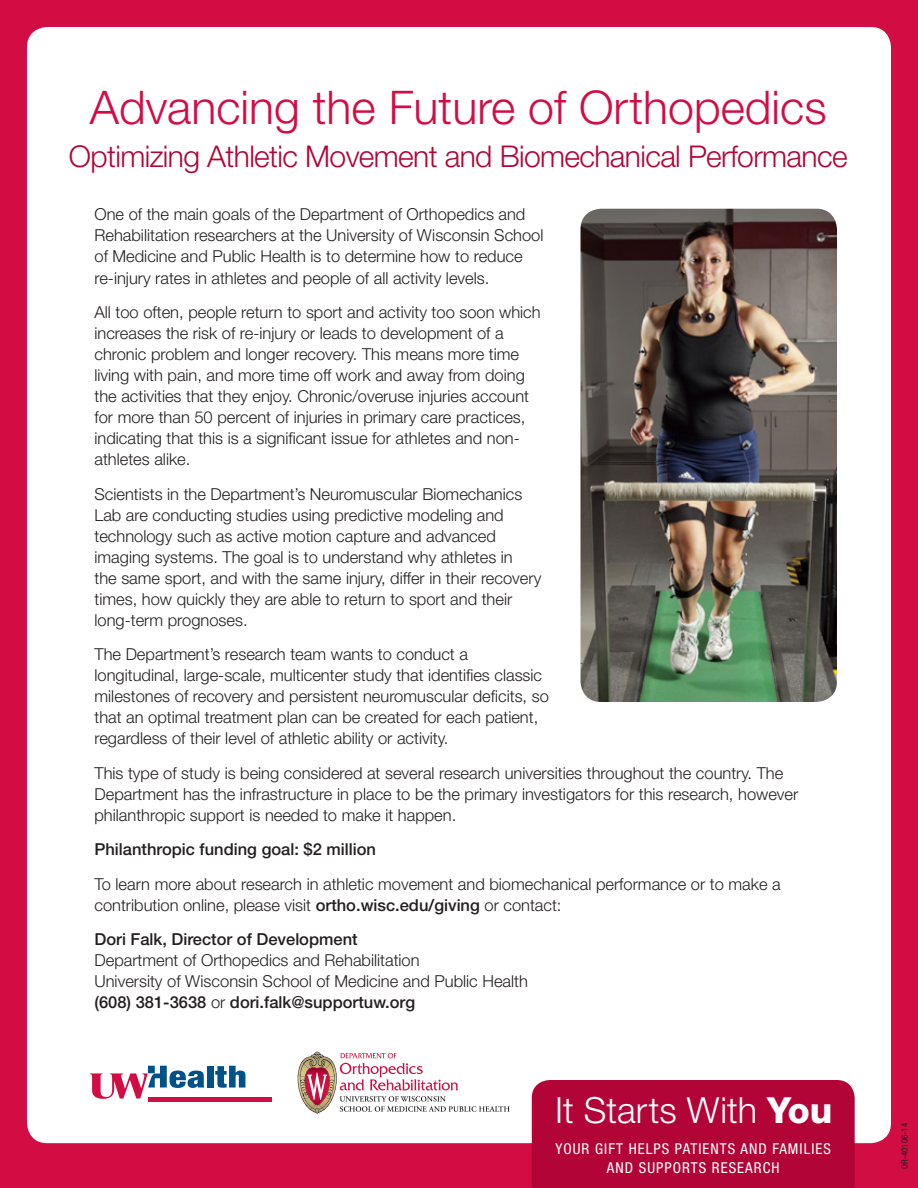
<style>
.page{position:relative;width:918px;height:1188px;background:#d20d44}
.page>*{position:absolute;margin:0;border:0;box-sizing:border-box;transform-origin:0 0}
.t1{font:300 46.5px "Helvetica Neue LT Std";color:#d20d44}
.t2{font:300 36px "Helvetica Neue LT Std";color:#fff}
.t3{font:300 30px "Helvetica Neue LT Std";letter-spacing:-.02em;color:#b30437}
.t4{font:300 16.5px/21px "Helvetica Neue LT Std";color:#231f20}
.t5{font:500 16.5px "Helvetica Neue LT Std";color:#231f20}
.t6{font:condensed 15px/19.5px "Helvetica Neue LT Std";letter-spacing:.07em;color:#fff;text-align:center}
.t7{font:condensed 9px "Helvetica Neue LT Std";color:#231f20}
.s1{font-weight:500}
.s2{font-weight:800}
</style>
<div class="page">
<div style="left:27px;top:27px;width:864px;height:1116px;background:#fff;border-radius:20px"></div>
<div style="left:532px;top:1080px;width:323px;height:108px;background:#b30437"></div>
<img style="left:580px;top:209px;width:257px;height:493px">
<div style="left:148px;top:1097px;width:123px;height:5px;background:#d20d44"></div>
<div style="left:207px;top:1066px;width:6px;height:22px;background:#005187"></div>
<svg style="left:215px;top:1066px;width:30px;height:22px"></svg>
<svg style="left:90px;top:1066px;width:114px;height:33px"></svg>
<svg style="left:297px;top:1052px;width:213px;height:62px"></svg>
<h1 class="t1" style="left:90px;top:79px;width:738px">Advancing the Future of Orthopedics</h1>
<h3 class="t3" style="left:69px;top:138px;width:780px">Optimizing Athletic Movement and Biomechanical Performance</h3>
<p class="t4" style="left:94px;top:204px;width:451px">One of the main goals of the Department of Orthopedics and Rehabilitation researchers at the University of Wisconsin School of Medicine and Public Health is to determine how to reduce re-injury rates in athletes and people of all activity levels.</p>
<p class="t4" style="left:94px;top:301px;width:448px">All too often, people return to sport and activity too soon which increases the risk of re-injury or leads to development of a chronic problem and longer recovery. This means more time living with pain, and more time off work and away from doing the activities that they enjoy. Chronic/overuse injuries account for more than 50 percent of injuries in primary care practices, indicating that this is a significant issue for athletes and non&shy;athletes alike.</p>
<p class="t4" style="left:94px;top:483px;width:448px">Scientists in the Department’s Neuromuscular Biomechanics Lab are conducting studies using predictive modeling and technology such as active motion capture and advanced imaging systems. The goal is to understand why athletes in<br>the same sport, and with the same injury, differ in their recovery times, how quickly they are able to return to sport and their long-term prognoses.</p>
<p class="t4" style="left:94px;top:643px;width:456px">The Department’s research team wants to conduct a longitudinal, large-scale, multicenter study that identifies classic milestones of recovery and persistent neuromuscular deficits, so that an optimal treatment plan can be created for each patient, regardless of their level of athletic ability or activity.</p>
<p class="t4" style="left:94px;top:762px;width:705px">This type of study is being considered at several research universities throughout the country. The<br>Department has the infrastructure in place to be the primary investigators for this research, however philanthropic support is needed to make it happen.</p>
<p class="t5" style="left:94px;top:839px;width:283px">Philanthropic funding goal: $2 million</p>
<p class="t4" style="left:94px;top:873px;width:688px">To learn more about research in athletic movement and biomechanical performance or to make a contribution online, please visit <span class="s1">ortho.wisc.edu/giving</span> or contact:</p>
<p class="t5" style="left:94px;top:929px;width:265px">Dori Falk, Director of Development</p>
<p class="t4" style="left:94px;top:949px;width:435px">Department of Orthopedics and Rehabilitation<br>University of Wisconsin School of Medicine and Public Health <span class="s1">(608) 381-3638</span> or <span class="s1">dori.falk@supportuw.org</span></p>
<h2 class="t2" style="left:555px;top:1089px;width:279px">It Starts With <span class="s2">You</span></h2>
<p class="t6" style="left:555px;top:1139px;width:277px">YOUR GIFT HELPS PATIENTS AND FAMILIES<br>AND SUPPORTS RESEARCH</p>
<p class="t7" style="left:900px;top:1169px;width:48px;rotate:-90deg">OR-40106-14</p>
</div>
